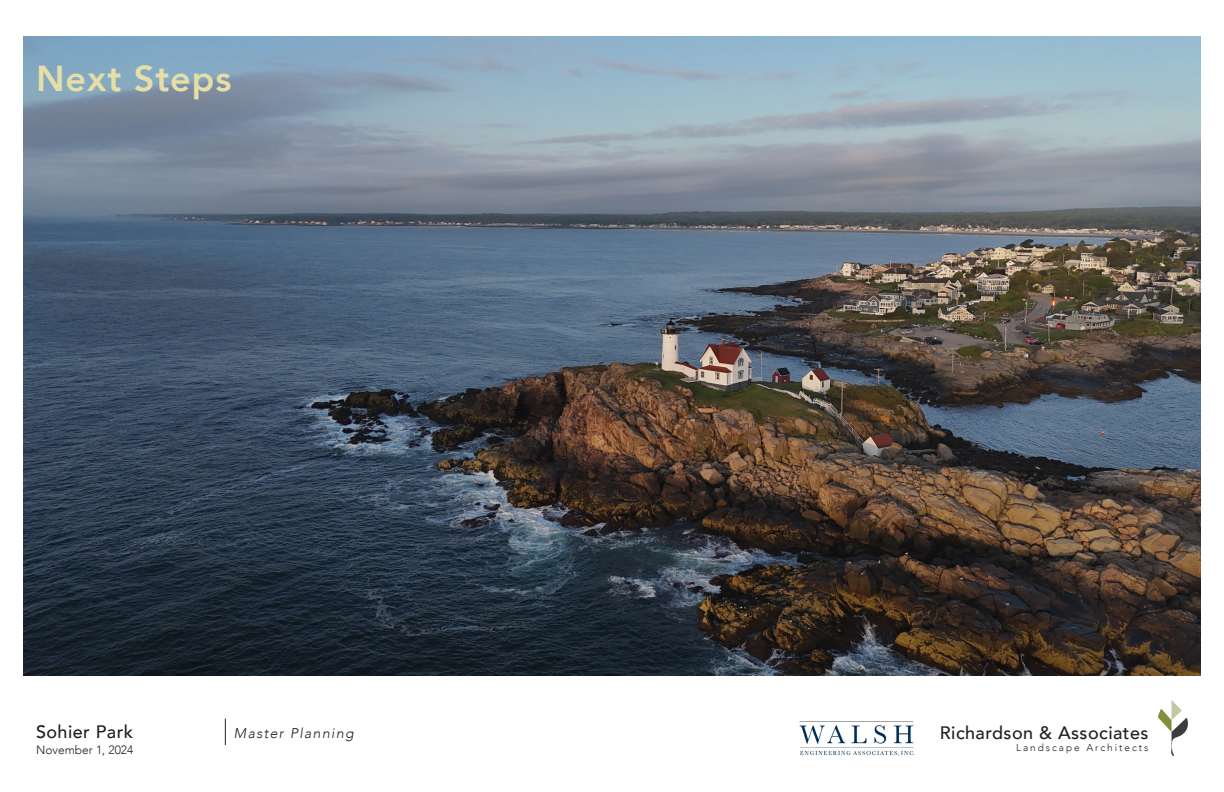
<style>
.page{position:relative;width:1224px;height:792px;background:#fff}
.page>*{position:absolute;margin:0;border:0;box-sizing:border-box;transform-origin:0 0}
.t1{font:800 36px "Avenir";letter-spacing:.025em;color:#e5dea7}
.t2{font:500 18px "Avenir";letter-spacing:.025em;color:#231f20}
.t3{font:italic 300 14px "Avenir";letter-spacing:.1em;color:#231f20}
.t4{font:300 12px "Avenir";color:#231f20}
.t5{font:300 10px "Avenir";letter-spacing:.2em;color:#231f20}
</style>
<div class="page">
<img style="left:24px;top:36px;width:1176px;height:639px">
<svg style="left:225px;top:719px;width:1px;height:26px"></svg>
<svg style="left:1158px;top:700px;width:30px;height:56px"></svg>
<img style="left:799px;top:721px;width:115px;height:35px">
<p class="t1" style="left:36px;top:50px;width:197px">Next Steps</p>
<p class="t2" style="left:36px;top:716px;width:99px">Sohier Park</p>
<p class="t3" style="left:234px;top:725px;width:121px">Master Planning</p>
<p class="t4" style="left:36px;top:743px;width:99px">November 1, 2024</p>
<p class="t2" style="left:940px;top:717px;width:210px">Richardson &amp; Associates</p>
<p class="t5" style="left:1016px;top:741px;width:134px">Landscape Architects</p>
</div>
